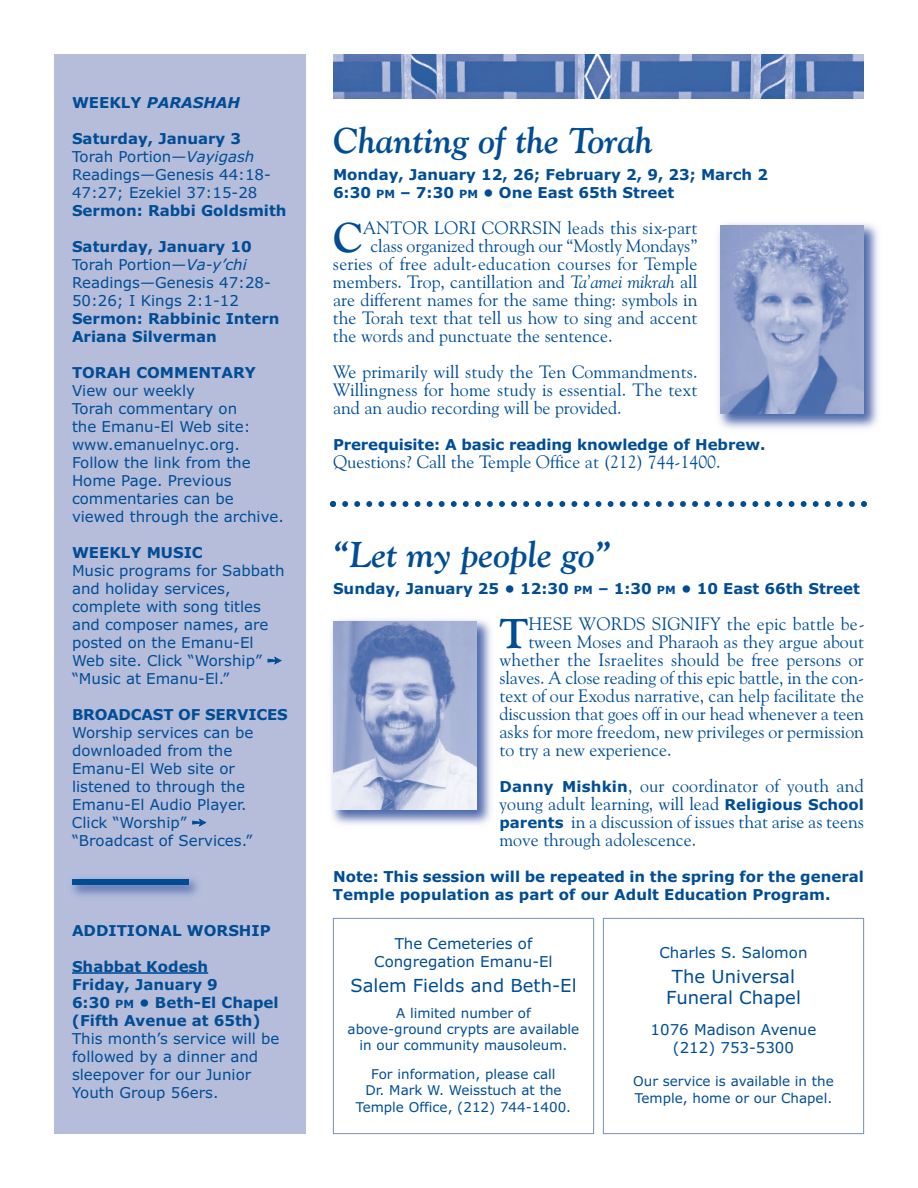
<style>
.page{position:relative;width:918px;height:1188px;background:#fff}
.page>*{position:absolute;margin:0;border:0;box-sizing:border-box;transform-origin:0 0}
.t1{font:700 41.7px "Goudy Old Style BT";color:#014d95}
.t2{font:italic 700 36px "Goudy Old Style BT";color:#014d95}
.t3{font:18px/18px "Goudy Old Style BT";color:#014d95;text-align:justify}
.t4{font:18px/21.6px "Verdana";color:#014d95;text-align:center}
.t5{font:15px/18px "Verdana";color:#014d95}
.t6{font:700 15px/18px "Verdana";color:#014d95}
.t7{font:italic 700 15px "Verdana";color:#014d95}
.t8{font:13.5px/16.2px "Verdana";color:#014d95;text-align:center}
.s1{font-style:normal}
.s2{font-weight:700}
.s3{font-style:italic}
.s4{font-size:11.25px}
.s5{font-family:"Verdana";font-weight:700;font-size:15px}
</style>
<div class="page">
<div style="left:603px;top:918px;width:261px;height:216px;border:1px solid #7b8ec0"></div>
<div style="left:333px;top:918px;width:261px;height:216px;border:1px solid #7b8ec0"></div>
<div style="left:54px;top:54px;width:252px;height:1080px;background:#b5bddb"></div>
<hr style="left:72px;top:972px;width:136px;height:2px;background:#014d95">
<div style="left:72px;top:879px;width:117px;height:6px;background:#014d95"></div>
<img style="left:333px;top:54px;width:531px;height:45px">
<img style="left:718px;top:223px;width:161px;height:206px">
<img style="left:720px;top:225px;width:144px;height:189px">
<svg style="left:330px;top:501px;width:537px;height:6px"></svg>
<img style="left:331px;top:619px;width:161px;height:206px">
<img style="left:333px;top:621px;width:144px;height:189px">
<p class="t7" style="left:72px;top:94px;width:170px"><span class="s1">WEEKLY</span> PARASHAH</p>
<p class="t5" style="left:72px;top:130px;width:200px"><span class="s2">Saturday, January 3<br></span>Torah Portion—<span class="s3">Vayigash<br></span>Readings—Genesis 44:18-<br>47:27; Ezekiel 37:15-28</p>
<p class="t6" style="left:72px;top:202px;width:216px">Sermon: Rabbi Goldsmith</p>
<p class="t5" style="left:72px;top:238px;width:200px"><span class="s2">Saturday, January 10<br></span>Torah Portion—<span class="s3">Va-y’chi<br></span>Readings—Genesis 47:28-<br>50:26; I Kings 2:1-12</p>
<p class="t6" style="left:72px;top:310px;width:209px">Sermon: Rabbinic Intern<br>Ariana Silverman</p>
<p class="t6" style="left:72px;top:364px;width:185px">TORAH COMMENTARY</p>
<p class="t5" style="left:72px;top:382px;width:213px">View our weekly<br>Torah commentary on<br>the Emanu-El Web site: www.emanuelnyc.org.<br>Follow the link from the<br>Home Page. Previous commentaries can be viewed through the archive.</p>
<p class="t6" style="left:72px;top:544px;width:132px">WEEKLY MUSIC</p>
<p class="t5" style="left:72px;top:562px;width:214px">Music programs for Sabbath and holiday services, complete with song titles and composer names, are posted on the Emanu-El<br>Web site. Click “Worship” ➙ “Music at Emanu-El.”</p>
<p class="t6" style="left:72px;top:706px;width:217px">BROADCAST OF SERVICES</p>
<p class="t5" style="left:72px;top:724px;width:183px">Worship services can be downloaded from the<br>Emanu-El Web site or listened to through the<br>Emanu-El Audio Player.<br>Click “Worship” ➙ “Broadcast of Services.”</p>
<p class="t6" style="left:72px;top:922px;width:200px">ADDITIONAL WORSHIP</p>
<p class="t6" style="left:72px;top:958px;width:208px">Shabbat Kodesh<br>Friday, January 9<br>6:30 <span class="s4">PM</span> • Beth-El Chapel (Fifth Avenue at 65th)</p>
<p class="t5" style="left:72px;top:1030px;width:209px">This month’s service will be followed by a dinner and sleepover for our Junior<br>Youth Group 56ers.</p>
<h2 class="t2" style="left:333px;top:120px;width:321px">Chanting of the Torah</h2>
<p class="t6" style="left:333px;top:166px;width:437px">Monday, January 12, 26; February 2, 9, 23; March 2<br>6:30 <span class="s4">PM</span> – 7:30 <span class="s4">PM</span> • One East 65th Street</p>
<h1 class="t1" style="left:333px;top:213px;width:31px">C</h1>
<p class="t3" style="left:363px;top:219px;width:336px">ANTOR LORI CORRSIN leads this six-part</p>
<p class="t3" style="left:370px;top:237px;width:329px">class organized through our “Mostly Mondays”</p>
<p class="t3" style="left:333px;top:255px;width:366px">series of free adult-education courses for Temple</p>
<p class="t3" style="left:333px;top:273px;width:366px">members. Trop, cantillation and <span class="s3">Ta’amei mikrah</span> all</p>
<p class="t3" style="left:333px;top:291px;width:366px">are different names for the same thing: symbols in</p>
<p class="t3" style="left:333px;top:309px;width:366px">the Torah text that tell us how to sing and accent</p>
<p class="t3" style="left:333px;top:327px;width:281px">the words and punctuate the sentence.</p>
<p class="t3" style="left:333px;top:363px;width:366px">We primarily will study the Ten Commandments.<br>Willingness for home study is essential. The text and an audio recording will be provided.</p>
<p class="t6" style="left:333px;top:436px;width:434px">Prerequisite: A basic reading knowledge of Hebrew.</p>
<p class="t3" style="left:333px;top:453px;width:389px">Questions? Call the Temple Office at (212) 744-1400.</p>
<h2 class="t2" style="left:333px;top:534px;width:280px">“Let my people go”</h2>
<p class="t6" style="left:333px;top:580px;width:529px">Sunday, January 25 • 12:30 <span class="s4">PM</span> – 1:30 <span class="s4">PM</span> • 10 East 66th Street</p>
<h1 class="t1" style="left:500px;top:609px;width:30px">T</h1>
<p class="t3" style="left:528px;top:615px;width:338px">HESE WORDS SIGNIFY the epic battle be-</p>
<p class="t3" style="left:528px;top:633px;width:337px">tween Moses and Pharaoh as they argue about</p>
<p class="t3" style="left:500px;top:651px;width:366px">whether the Israelites should be free persons or</p>
<p class="t3" style="left:499px;top:669px;width:366px">slaves. A close reading of this epic battle, in the con-</p>
<p class="t3" style="left:499px;top:687px;width:366px">text of our Exodus narrative, can help facilitate the</p>
<p class="t3" style="left:499px;top:705px;width:366px">discussion that goes off in our head whenever a teen</p>
<p class="t3" style="left:499px;top:723px;width:366px">asks for more freedom, new privileges or permission</p>
<p class="t3" style="left:499px;top:741px;width:174px">to try a new experience.</p>
<p class="t3" style="left:500px;top:777px;width:366px"><span class="s5">Danny Mishkin</span>, our coordinator of youth and young adult learning, will lead <span class="s5">Religious School parents</span> in a discussion of issues that arise as teens move through adolescence.</p>
<p class="t6" style="left:333px;top:868px;width:532px">Note: This session will be repeated in the spring for the general<br>Temple population as part of our Adult Education Program.</p>
<p class="t5" style="left:374px;top:935px;width:180px;text-align:center">The Cemeteries of<br>Congregation Emanu-El</p>
<p class="t4" style="left:350px;top:975px;width:228px">Salem Fields and Beth-El</p>
<p class="t8" style="left:348px;top:1005px;width:233px">A limited number of above-ground crypts are available in our community mausoleum.</p>
<p class="t8" style="left:356px;top:1067px;width:217px">For information, please call<br>Dr. Mark W. Weisstuch at the<br>Temple Office, (212) 744-1400.</p>
<p class="t5" style="left:659px;top:944px;width:150px">Charles S. Salomon</p>
<p class="t4" style="left:666px;top:966px;width:136px">The Universal<br>Funeral Chapel</p>
<p class="t5" style="left:651px;top:1021px;width:167px;text-align:center">1076 Madison Avenue (212) 753-5300</p>
<p class="t8" style="left:633px;top:1074px;width:202px;text-align:left">Our service is available in the<br>Temple, home or our Chapel.</p>
</div>
